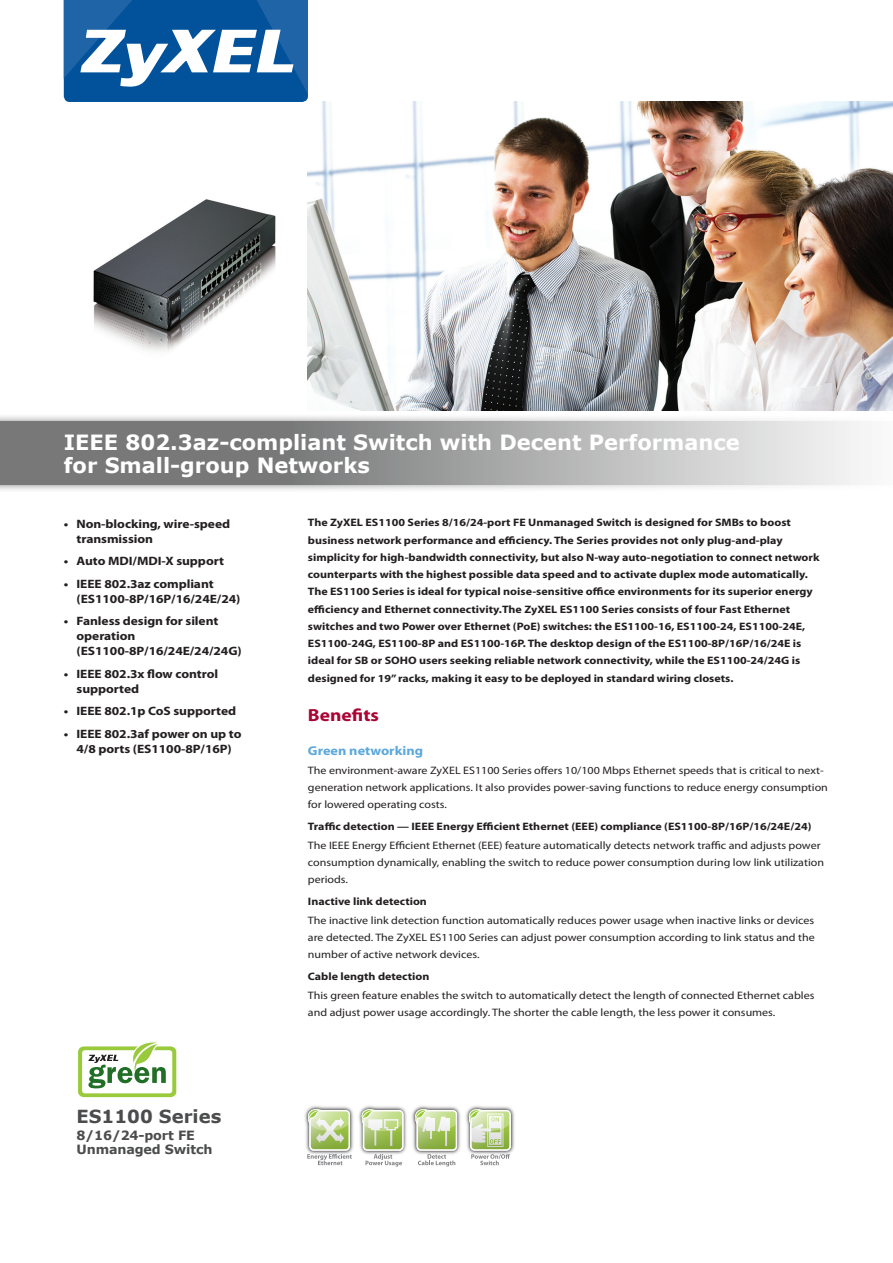
<style>
.page{position:relative;width:893px;height:1263px;background:#fff}
.page>*{position:absolute;margin:0;border:0;box-sizing:border-box;transform-origin:0 0}
.t1{font:700 21px/22.5px "Verdana";color:#fff}
.t2{font:700 18px "Verdana";color:#4b4c4d}
.t3{font:700 17.55px "Myriad Pro";color:#ab0333;scale:1.11 1}
.t4{font:700 12.9px "Myriad Pro";color:#5ba8dc;scale:1.11 1}
.t5{font:700 12.75px/14.2px "Verdana";letter-spacing:-.01em;color:#4b4c4d}
.t6{font:700 12.15px/15px "Myriad Pro";letter-spacing:-.005em;color:#231f20;scale:1.11 1}
.t7{font:700 10.8px/17.2px "Myriad Pro";color:#231f20;scale:1.11 1}
.t8{font:10.8px/17.2px "Myriad Pro";color:#231f20;scale:1.11 1}
</style>
<div class="page">
<svg style="left:64px;top:0;width:244px;height:102px"></svg>
<div style="left:0;top:414px;width:893px;height:79px;background:#231f20;opacity:.65"></div>
<svg style="left:0;top:421px;width:893px;height:64px;background:#a4a5a5"></svg>
<svg style="left:78px;top:1041px;width:99px;height:57px"></svg>
<img style="left:308px;top:102px;width:585px;height:308px">
<img style="left:93px;top:199px;width:183px;height:153px">
<img style="left:304px;top:1105px;width:211px;height:48px">
<svg style="left:415px;top:1107px;width:42px;height:59px"></svg>
<svg style="left:361px;top:1107px;width:43px;height:59px"></svg>
<svg style="left:468px;top:1107px;width:43px;height:58px"></svg>
<svg style="left:307px;top:1107px;width:45px;height:58px"></svg>
<h1 class="t1" style="left:64px;top:431px;width:677px">IEEE 802.3az-compliant Switch with Decent Performance for Small-group Networks</h1>
<p class="t6" style="left:77px;top:516px;width:140px;text-indent:-13px">• Non-blocking, wire-speed transmission</p>
<p class="t6" style="left:64px;top:553px;width:146px">• Auto MDI/MDI-X support</p>
<p class="t6" style="left:77px;top:576px;width:149px;text-indent:-13px">• IEEE 802.3az compliant (ES1100-8P/16P/16/24E/24)</p>
<p class="t6" style="left:77px;top:613px;width:150px;text-indent:-13px">• Fanless design for silent operation (ES1100-8P/16/24E/24/24G)</p>
<p class="t6" style="left:77px;top:666px;width:129px;text-indent:-13px">• IEEE 802.3x flow control supported</p>
<p class="t6" style="left:64px;top:703px;width:157px">• IEEE 802.1p CoS supported</p>
<p class="t6" style="left:64px;top:726px;width:162px;text-align:center">• IEEE 802.3af power on up to<br>4/8 ports (ES1100-8P/16P)</p>
<h2 class="t2" style="left:77px;top:1104px;width:146px">ES1100 Series</h2>
<p class="t5" style="left:77px;top:1128px;width:138px">8/16/24-port FE<br>Unmanaged Switch</p>
<p class="t7" style="left:308px;top:514px;width:462px">The ZyXEL ES1100 Series 8/16/24-port FE Unmanaged Switch is designed for SMBs to boost business network performance and efficiency. The Series provides not only plug-and-play simplicity for high-bandwidth connectivity, but also N-way auto-negotiation to connect network counterparts with the highest possible data speed and to activate duplex mode automatically.<br>The ES1100 Series is ideal for typical noise-sensitive office environments for its superior energy efficiency and Ethernet connectivity.The ZyXEL ES1100 Series consists of four Fast Ethernet switches and two Power over Ethernet (PoE) switches: the ES1100-16, ES1100-24, ES1100-24E, ES1100-24G, ES1100-8P and ES1100-16P. The desktop design of the ES1100-8P/16P/16/24E is ideal for SB or SOHO users seeking reliable network connectivity, while the ES1100-24/24G is designed for 19” racks, making it easy to be deployed in standard wiring closets.</p>
<h3 class="t3" style="left:308px;top:703px;width:65px">Benefits</h3>
<p class="t4" style="left:308px;top:742px;width:105px">Green networking</p>
<p class="t8" style="left:308px;top:761px;width:470px">The environment-aware ZyXEL ES1100 Series offers 10/100 Mbps Ethernet speeds that is critical to next&shy;generation network applications. It also provides power-saving functions to reduce energy consumption for lowered operating costs.</p>
<p class="t7" style="left:308px;top:817px;width:455px">Traffic detection — IEEE Energy Efficient Ethernet (EEE) compliance (ES1100-8P/16P/16/24E/24)</p>
<p class="t8" style="left:308px;top:836px;width:466px">The IEEE Energy Efficient Ethernet (EEE) feature automatically detects network traffic and adjusts power consumption dynamically, enabling the switch to reduce power consumption during low link utilization periods.</p>
<p class="t7" style="left:308px;top:892px;width:109px">Inactive link detection</p>
<p class="t8" style="left:308px;top:911px;width:458px;text-align:justify">The inactive link detection function automatically reduces power usage when inactive links or devices are detected. The ZyXEL ES1100 Series can adjust power consumption according to link status and the number of active network devices.</p>
<p class="t7" style="left:308px;top:967px;width:111px">Cable length detection</p>
<p class="t8" style="left:308px;top:986px;width:458px">This green feature enables the switch to automatically detect the length of connected Ethernet cables and adjust power usage accordingly. The shorter the cable length, the less power it consumes.</p>
</div>
